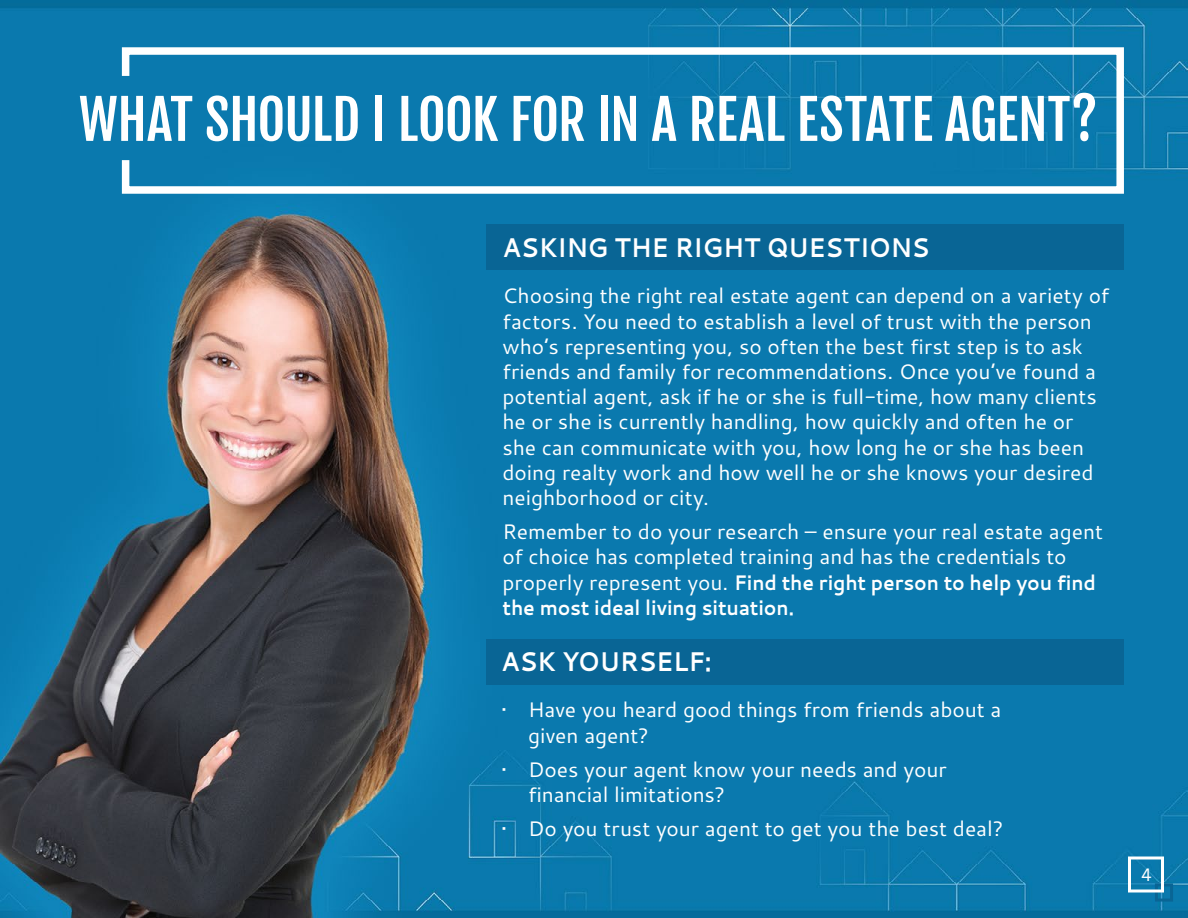
<style>
.page{position:relative;width:1188px;height:918px;background:#fff}
.page>*{position:absolute;margin:0;border:0;box-sizing:border-box;transform-origin:0 0}
.t1{font:54px "Fjalla One";letter-spacing:-.01em;color:#fff}
.t2{font:700 27px "Cantarell";letter-spacing:-.015em;color:#fff;scale:.9 1}
.t3{font:21px/25.2px "Cantarell";letter-spacing:-.005em;color:#fff}
.t4{font:18px "Cantarell";color:#fff}
.s1{font-weight:700}
</style>
<div class="page">
<img style="left:0;top:0;width:1188px;height:918px">
<div style="left:486px;top:639px;width:637px;height:45px;background:#096595"></div>
<div style="left:486px;top:224px;width:637px;height:46px;background:#096595"></div>
<div style="left:1155px;top:883px;width:18px;height:19px;border:3px solid #096595"></div>
<div style="left:1128px;top:856px;width:36px;height:36px;border:3px solid #fff"></div>
<svg style="left:118px;top:44px;width:1010px;height:153px;background:#2487b6"></svg>
<h1 class="t1" style="left:79px;top:86px;width:1020px">WHAT SHOULD I LOOK FOR IN A REAL ESTATE AGENT?</h1>
<p class="t2" style="left:502px;top:229px;width:476px">ASKING THE RIGHT QUESTIONS</p>
<p class="t3" style="left:502px;top:283px;width:608px">Choosing the right real estate agent can depend on a variety of factors. You need to establish a level of trust with the person who’s representing you, so often the best first step is to ask friends and family for recommendations. Once you’ve found a potential agent, ask if he or she is full-time, how many clients he or she is currently handling, how quickly and often he or she can communicate with you, how long he or she has been doing realty work and how well he or she knows your desired neighborhood or city.</p>
<p class="t3" style="left:502px;top:519px;width:602px">Remember to do your research – ensure your real estate agent of choice has completed training and has the credentials to properly represent you. <span class="s1">Find the right person to help you find the most ideal living situation.</span></p>
<p class="t2" style="left:501px;top:643px;width:236px">ASK YOURSELF:</p>
<p class="t3" style="left:528px;top:697px;width:475px;text-indent:-27px">• Have you heard good things from friends about a given agent?</p>
<p class="t3" style="left:528px;top:756px;width:420px;text-indent:-27px">• Does your agent know your needs and your financial limitations?</p>
<p class="t3" style="left:501px;top:816px;width:504px">• Do you trust your agent to get you the best deal?</p>
<p class="t4" style="left:1141px;top:862px;width:13px">4</p>
</div>
